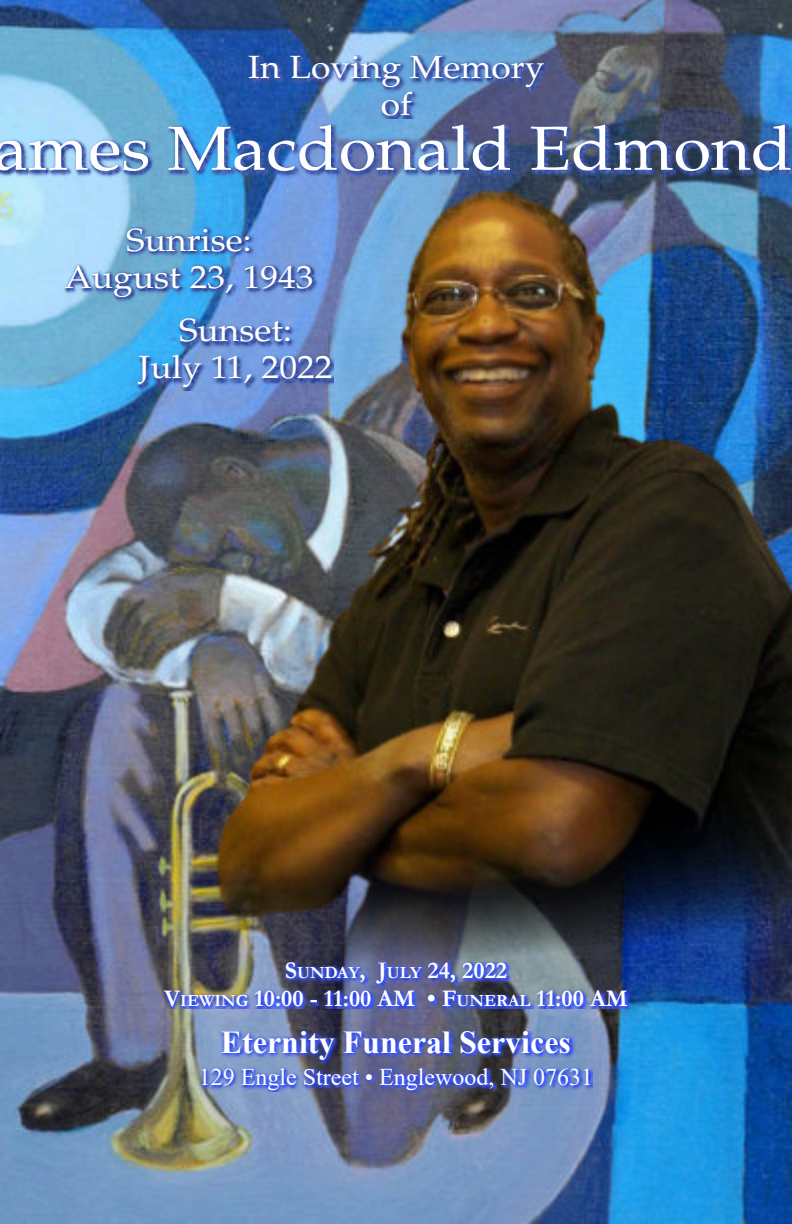
<style>
.page{position:relative;width:792px;height:1224px;background:#fff}
.page>*{position:absolute;margin:0;border:0;box-sizing:border-box;transform-origin:0 0}
.t1{font:62.4px "Palatino";color:#fff;scale:1.1 1}
.t2{font:32.2px/37px "Palatino";color:#fff;text-align:center;scale:1.1 1}
.t3{font:700 32px "Times New Roman";color:#fff}
.t4{font:700 24px/28px "Garamond";color:#fff;text-align:center}
.t5{font:24px "Times New Roman";color:#fff}
.s1{font-size:17.2px}
</style>
<div class="page">
<img style="left:0;top:0;width:792px;height:1224px">
<img style="left:202px;top:1031px;width:390px;height:61px">
<img style="left:164px;top:962px;width:465px;height:46px">
<img style="left:215px;top:190px;width:577px;height:775px">
<img style="left:0;top:125px;width:792px;height:55px">
<img style="left:249px;top:56px;width:298px;height:62px">
<img style="left:65px;top:228px;width:269px;height:162px">
<p class="t2" style="left:248px;top:52px;width:271px">In Loving Memory of</p>
<h1 class="t1" style="left:-6px;top:124px;width:728px">ames Macdonald Edmond</h1>
<p class="t2" style="left:64px;top:225px;width:228px">Sunrise:<br>August 23, 1943</p>
<p class="t2" style="left:139px;top:316px;width:178px">Sunset:<br>July 11, 2022</p>
<p class="t4" style="left:164px;top:959px;width:465px">S<span class="s1">UNDAY</span>, J<span class="s1">ULY</span> 24, 2022<br>V<span class="s1">IEWING</span> 10:00 - 11:00 AM • F<span class="s1">UNERAL</span> 11:00 AM</p>
<p class="t3" style="left:221px;top:1031px;width:352px">Eternity Funeral Services</p>
<p class="t5" style="left:199px;top:1068px;width:396px">129 Engle Street • Englewood, NJ 07631</p>
</div>
